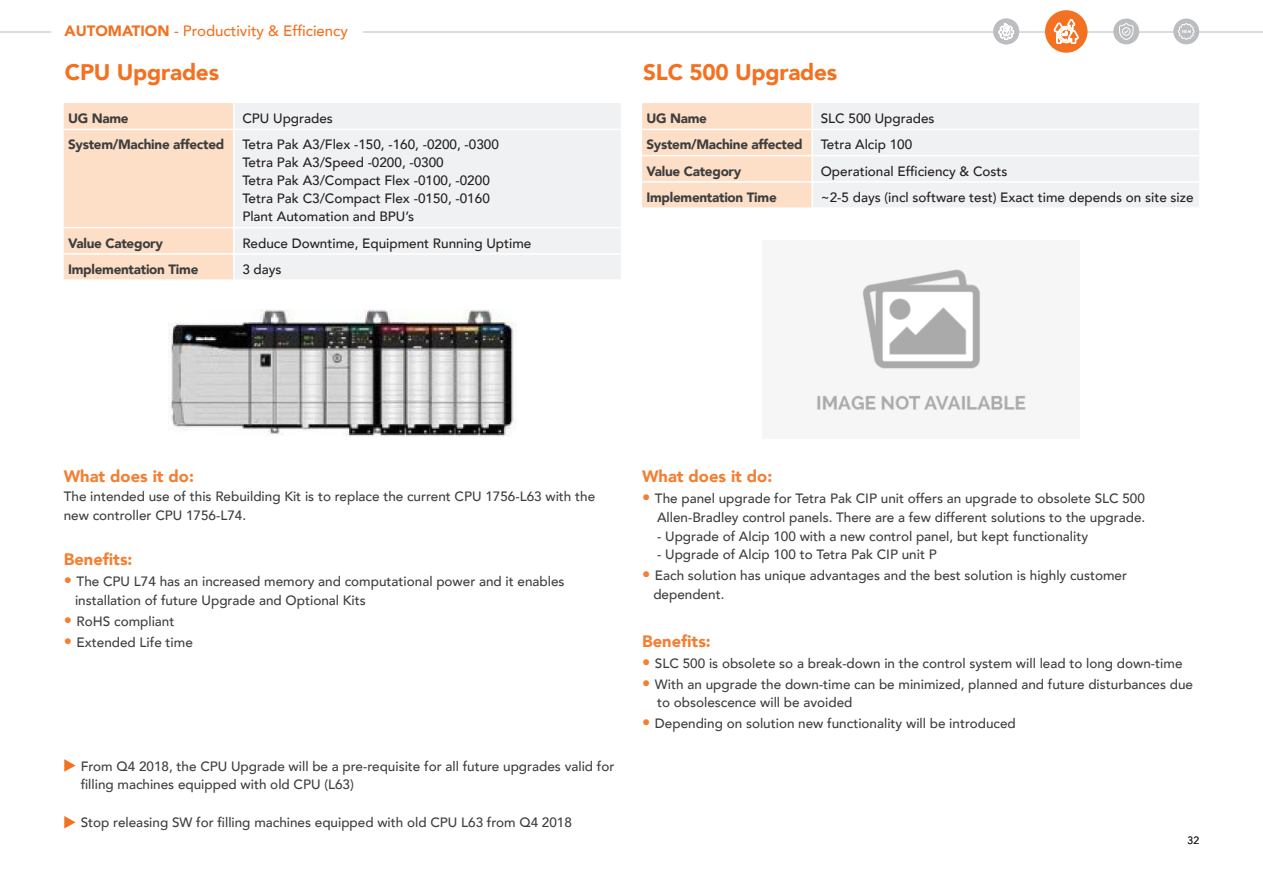
<style>
.page{position:relative;width:1263px;height:893px;background:#fff}
.page>*{position:absolute;margin:0;border:0;box-sizing:border-box;transform-origin:0 0}
.t1{font:900 22.5px "Avenir";letter-spacing:-.01em;color:#f37121}
.t2{font:900 16.5px "Avenir";color:#f47f32}
.t3{font:500 15px "Avenir";color:#f37121}
.t4{font:500 13.5px/18.8px "Avenir";color:#3e3e3f}
.t5{font:500 13.5px "Avenir";color:#231f20}
.t6{font:900 13.5px "Avenir";letter-spacing:-.02em;color:#3e3e3f}
.t7{font:10.5px "Avenir";color:#231f20}
.s1{font-weight:900}
.s2{font-weight:900;font-size:16.5px;color:#f47f32}
</style>
<div class="page">
<hr style="left:363px;top:32px;width:900px;height:1px;background:#bcbdc0">
<hr style="left:0;top:32px;width:51px;height:1px;background:#bcbdc0">
<div style="left:993px;top:19px;width:26px;height:25px;background:#bcbdc0;border-radius:50%"></div>
<svg style="left:998px;top:23px;width:16px;height:17px"></svg>
<div style="left:1113px;top:19px;width:26px;height:25px;background:#bcbdc0;border-radius:50%"></div>
<svg style="left:1119px;top:23px;width:15px;height:17px"></svg>
<div style="left:1173px;top:19px;width:26px;height:25px;background:#bcbdc0;border-radius:50%"></div>
<svg style="left:1178px;top:23px;width:17px;height:17px"></svg>
<div style="left:1045px;top:10px;width:42px;height:43px;background:#f37121;border-radius:50%"></div>
<svg style="left:1054px;top:19px;width:25px;height:25px"></svg>
<div style="left:64px;top:103px;width:169px;height:176px;background:#fddec6"></div>
<div style="left:235px;top:103px;width:386px;height:176px;background:#f0f1f2"></div>
<hr style="left:64px;top:129px;width:170px;height:1px;background:#fff">
<hr style="left:234px;top:129px;width:387px;height:1px;background:#fff">
<hr style="left:64px;top:227px;width:170px;height:1px;background:#fff">
<hr style="left:234px;top:227px;width:387px;height:1px;background:#fff">
<hr style="left:64px;top:253px;width:170px;height:2px;background:#fff">
<hr style="left:234px;top:253px;width:387px;height:2px;background:#fff">
<svg style="left:642px;top:103px;width:557px;height:104px"></svg>
<hr style="left:811px;top:103px;width:2px;height:26px;background:#fff">
<hr style="left:811px;top:130px;width:2px;height:25px;background:#fff">
<hr style="left:811px;top:156px;width:2px;height:25px;background:#fff">
<hr style="left:811px;top:183px;width:2px;height:24px;background:#fff">
<hr style="left:642px;top:129px;width:170px;height:1px;background:#fff">
<hr style="left:812px;top:129px;width:387px;height:1px;background:#fff">
<hr style="left:642px;top:155px;width:170px;height:1px;background:#fff">
<hr style="left:812px;top:155px;width:387px;height:1px;background:#fff">
<hr style="left:642px;top:181px;width:170px;height:2px;background:#fff">
<hr style="left:812px;top:181px;width:387px;height:2px;background:#fff">
<img style="left:816px;top:269px;width:210px;height:141px">
<svg style="left:64px;top:759px;width:12px;height:13px"></svg>
<svg style="left:64px;top:816px;width:12px;height:12px"></svg>
<img style="left:168px;top:309px;width:346px;height:128px">
<p class="t3" style="left:65px;top:17px;width:285px"><span class="s1">AUTOMATION</span> - Productivity &amp; Efficiency</p>
<p class="t1" style="left:65px;top:52px;width:156px">CPU Upgrades</p>
<p class="t6" style="left:68px;top:107px;width:62px">UG Name</p>
<p class="t5" style="left:242px;top:107px;width:92px">CPU Upgrades</p>
<p class="t6" style="left:68px;top:133px;width:158px">System/Machine affected</p>
<p class="t5" style="left:242px;top:133px;width:258px">Tetra Pak A3/Flex -150, -160, -0200, -0300</p>
<p class="t5" style="left:242px;top:151px;width:203px">Tetra Pak A3/Speed -0200, -0300</p>
<p class="t5" style="left:242px;top:169px;width:249px">Tetra Pak A3/Compact Flex -0100, -0200</p>
<p class="t5" style="left:242px;top:187px;width:249px">Tetra Pak C3/Compact Flex -0150, -0160</p>
<p class="t5" style="left:242px;top:205px;width:173px">Plant Automation and BPU’s</p>
<p class="t6" style="left:68px;top:231px;width:96px">Value Category</p>
<p class="t5" style="left:242px;top:231px;width:291px">Reduce Downtime, Equipment Running Uptime</p>
<p class="t6" style="left:68px;top:257px;width:132px">Implementation Time</p>
<p class="t5" style="left:242px;top:257px;width:41px">3 days</p>
<p class="t1" style="left:643px;top:52px;width:196px">SLC 500 Upgrades</p>
<p class="t6" style="left:646px;top:107px;width:62px">UG Name</p>
<p class="t5" style="left:821px;top:107px;width:115px">SLC 500 Upgrades</p>
<p class="t6" style="left:646px;top:133px;width:158px">System/Machine affected</p>
<p class="t5" style="left:821px;top:133px;width:93px">Tetra Alcip 100</p>
<p class="t6" style="left:646px;top:159px;width:96px">Value Category</p>
<p class="t5" style="left:821px;top:159px;width:188px">Operational Efficiency &amp; Costs</p>
<p class="t6" style="left:646px;top:185px;width:132px">Implementation Time</p>
<p class="t5" style="left:821px;top:185px;width:374px">~2-5 days (incl software test) Exact time depends on site size</p>
<p class="t2" style="left:64px;top:462px;width:132px">What does it do:</p>
<p class="t4" style="left:64px;top:486px;width:533px">The intended use of this Rebuilding Kit is to replace the current CPU 1756-L63 with the new controller CPU 1756-L74.</p>
<p class="t2" style="left:64px;top:545px;width:70px">Benefits:</p>
<p class="t4" style="left:64px;top:571px;width:502px"><span class="s2">•</span> The CPU L74 has an increased memory and computational power and it enables</p>
<p class="t4" style="left:75px;top:590px;width:292px">installation of future Upgrade and Optional Kits</p>
<p class="t4" style="left:64px;top:611px;width:112px"><span class="s2">•</span> RoHS compliant</p>
<p class="t4" style="left:64px;top:632px;width:131px"><span class="s2">•</span> Extended Life time</p>
<p class="t4" style="left:81px;top:756px;width:535px">From Q4 2018, the CPU Upgrade will be a pre-requisite for all future upgrades valid for filling machines equipped with old CPU (L63)</p>
<p class="t4" style="left:81px;top:812px;width:493px">Stop releasing SW for filling machines equipped with old CPU L63 from Q4 2018</p>
<p class="t2" style="left:642px;top:462px;width:132px">What does it do:</p>
<p class="t4" style="left:642px;top:488px;width:504px"><span class="s2">•</span> The panel upgrade for Tetra Pak CIP unit offers an upgrade to obsolete SLC 500</p>
<p class="t4" style="left:657px;top:507px;width:490px">Allen-Bradley control panels. There are a few different solutions to the upgrade.</p>
<p class="t4" style="left:657px;top:526px;width:432px">- Upgrade of Alcip 100 with a new control panel, but kept functionality</p>
<p class="t4" style="left:657px;top:545px;width:281px">- Upgrade of Alcip 100 to Tetra Pak CIP unit P</p>
<p class="t4" style="left:642px;top:566px;width:486px"><span class="s2">•</span> Each solution has unique advantages and the best solution is highly customer</p>
<p class="t4" style="left:653px;top:584px;width:73px">dependent.</p>
<p class="t2" style="left:642px;top:627px;width:70px">Benefits:</p>
<p class="t4" style="left:642px;top:653px;width:542px"><span class="s2">•</span> SLC 500 is obsolete so a break-down in the control system will lead to long down-time</p>
<p class="t4" style="left:657px;top:674px;width:537px;text-indent:-15px"><span class="s2">•</span> With an upgrade the down-time can be minimized, planned and future disturbances due to obsolescence will be avoided</p>
<p class="t4" style="left:642px;top:714px;width:375px"><span class="s2">•</span> Depending on solution new functionality will be introduced</p>
<p class="t7" style="left:1187px;top:834px;width:13px">32</p>
</div>
